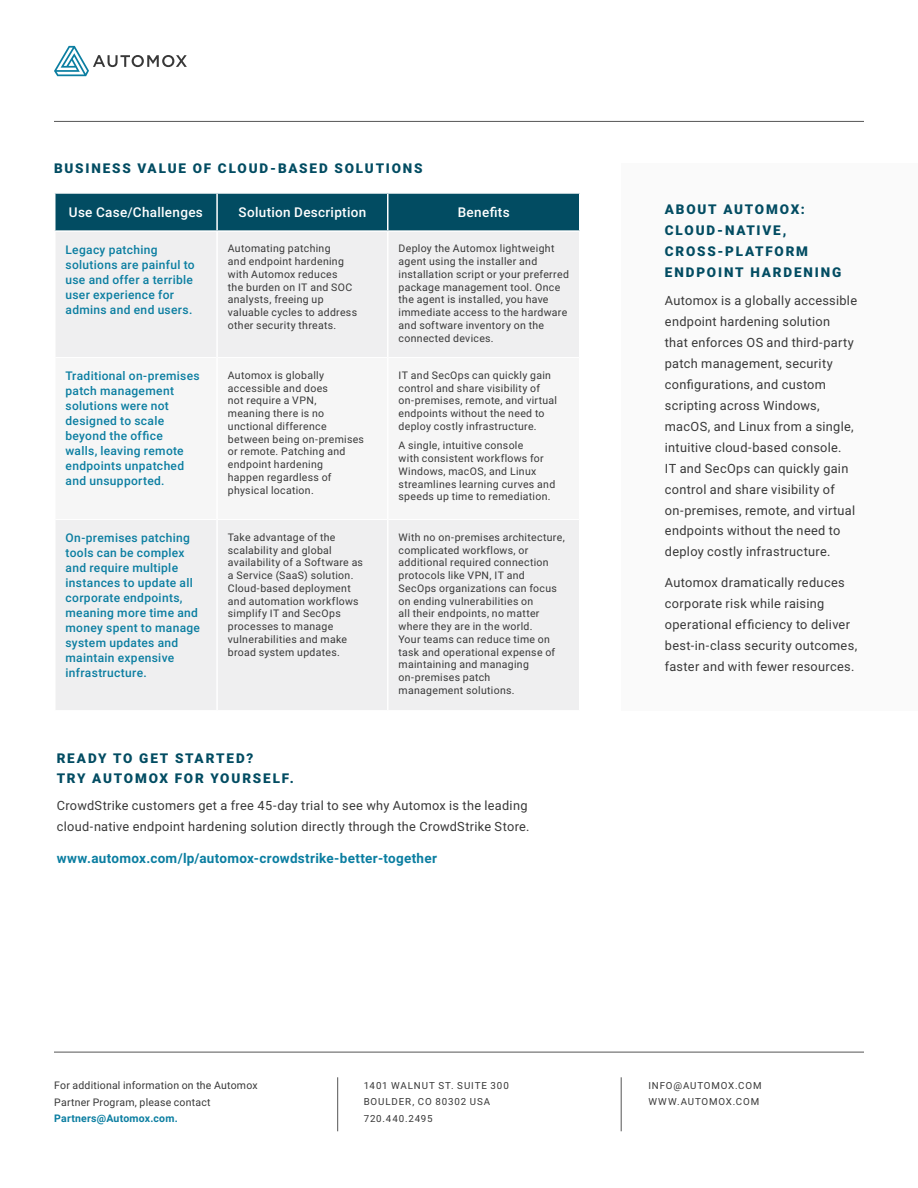
<style>
.page{position:relative;width:918px;height:1188px;background:#fff}
.page>*{position:absolute;margin:0;border:0;box-sizing:border-box;transform-origin:0 0}
.t1{font:900 13.5px/21px "Roboto";letter-spacing:.135em;color:#024c62}
.t2{font:700 13.5px "Roboto";letter-spacing:.025em;color:#0b7ea1}
.t3{font:500 13.5px "Roboto";letter-spacing:.02em;color:#fff}
.t4{font:12.75px/21px "Roboto";letter-spacing:.025em;color:#383838}
.t5{font:500 12px/15px "Roboto";letter-spacing:.025em;color:#0b7ea1}
.t6{font:10.5px/12.8px "Roboto";letter-spacing:.03em;color:#383838}
.t7{font:700 10.5px "Roboto";letter-spacing:.025em;color:#0b7ea1}
.t8{font:9.75px/16.5px "Roboto";letter-spacing:.09em;color:#383838}
</style>
<div class="page">
<div style="left:621px;top:163px;width:297px;height:548px;background:#f9f9f9"></div>
<hr style="left:337px;top:1077px;width:1px;height:54px;background:#555">
<hr style="left:621px;top:1077px;width:1px;height:54px;background:#555">
<hr style="left:54px;top:1052px;width:810px;height:1px;background:#555">
<hr style="left:54px;top:121px;width:810px;height:1px;background:#555">
<svg style="left:54px;top:46px;width:133px;height:30px"></svg>
<div style="left:56px;top:194px;width:523px;height:36px;background:#024c62"></div>
<div style="left:56px;top:232px;width:523px;height:478px;background:#efeff0"></div>
<div style="left:56px;top:358px;width:523px;height:161px;background:#f6f6f6"></div>
<hr style="left:56px;top:357px;width:160px;height:1px;background:#fff">
<hr style="left:56px;top:519px;width:160px;height:1px;background:#fff">
<hr style="left:218px;top:357px;width:169px;height:1px;background:#fff">
<hr style="left:218px;top:519px;width:169px;height:1px;background:#fff">
<hr style="left:389px;top:357px;width:190px;height:1px;background:#fff">
<hr style="left:389px;top:519px;width:190px;height:1px;background:#fff">
<hr style="left:216px;top:194px;width:2px;height:36px;background:#fff">
<hr style="left:387px;top:194px;width:2px;height:36px;background:#fff">
<hr style="left:216px;top:232px;width:2px;height:125px;background:#fff">
<hr style="left:387px;top:232px;width:2px;height:125px;background:#fff">
<hr style="left:216px;top:357px;width:2px;height:162px;background:#fff">
<hr style="left:387px;top:357px;width:2px;height:162px;background:#fff">
<hr style="left:216px;top:519px;width:2px;height:191px;background:#fff">
<hr style="left:387px;top:519px;width:2px;height:191px;background:#fff">
<p class="t1" style="left:54px;top:157px;width:370px">BUSINESS VALUE OF CLOUD-BASED SOLUTIONS</p>
<p class="t3" style="left:69px;top:203px;width:135px">Use Case/Challenges</p>
<p class="t3" style="left:239px;top:203px;width:129px">Solution Description</p>
<p class="t3" style="left:458px;top:203px;width:53px">Benefits</p>
<p class="t5" style="left:66px;top:241px;width:131px">Legacy patching solutions are painful to use and offer a terrible user experience for admins and end users.</p>
<p class="t6" style="left:228px;top:242px;width:131px">Automating patching<br>and endpoint hardening with Automox reduces<br>the burden on IT and SOC analysts, freeing up valuable cycles to address other security threats.</p>
<p class="t6" style="left:399px;top:242px;width:172px">Deploy the Automox lightweight agent using the installer and installation script or your preferred package management tool. Once the agent is installed, you have immediate access to the hardware and software inventory on the connected devices.</p>
<p class="t5" style="left:66px;top:368px;width:136px">Traditional on-premises patch management solutions were not designed to scale beyond the office<br>walls, leaving remote endpoints unpatched and unsupported.</p>
<p class="t6" style="left:228px;top:368px;width:138px">Automox is globally accessible and does<br>not require a VPN,<br>meaning there is no unctional difference between being on-premises or remote. Patching and endpoint hardening<br>happen regardless of physical location.</p>
<p class="t6" style="left:399px;top:368px;width:160px">IT and SecOps can quickly gain control and share visibility of on-premises, remote, and virtual endpoints without the need to deploy costly infrastructure.</p>
<p class="t6" style="left:399px;top:439px;width:158px">A single, intuitive console<br>with consistent workflows for<br>Windows, macOS, and Linux streamlines learning curves and speeds up time to remediation.</p>
<p class="t5" style="left:66px;top:530px;width:136px">On-premises patching tools can be complex and require multiple instances to update all corporate endpoints, meaning more time and money spent to manage system updates and maintain expensive infrastructure.</p>
<p class="t6" style="left:228px;top:530px;width:137px">Take advantage of the scalability and global availability of a Software as a Service (SaaS) solution.<br>Cloud-based deployment and automation workflows simplify IT and SecOps processes to manage vulnerabilities and make broad system updates.</p>
<p class="t6" style="left:399px;top:530px;width:168px">With no on-premises architecture, complicated workflows, or additional required connection protocols like VPN, IT and<br>SecOps organizations can focus on ending vulnerabilities on<br>all their endpoints, no matter where they are in the world.<br>Your teams can reduce time on task and operational expense of maintaining and managing on-premises patch<br>management solutions.</p>
<p class="t1" style="left:57px;top:748px;width:239px;line-height:19.5px">READY TO GET STARTED?<br>TRY AUTOMOX FOR YOURSELF.</p>
<p class="t4" style="left:57px;top:795px;width:474px">CrowdStrike customers get a free 45-day trial to see why Automox is the leading cloud-native endpoint hardening solution directly through the CrowdStrike Store.</p>
<p class="t2" style="left:57px;top:849px;width:382px">www.automox.com/lp/automox-crowdstrike-better-together</p>
<p class="t1" style="left:665px;top:198px;width:178px">ABOUT AUTOMOX:<br>CLOUD-NATIVE,<br>CROSS-PLATFORM<br>ENDPOINT HARDENING</p>
<p class="t4" style="left:665px;top:289px;width:194px">Automox is a globally accessible endpoint hardening solution<br>that enforces OS and third-party patch management, security configurations, and custom scripting across Windows, macOS, and Linux from a single, intuitive cloud-based console.<br>IT and SecOps can quickly gain control and share visibility of on-premises, remote, and virtual endpoints without the need to deploy costly infrastructure.</p>
<p class="t4" style="left:665px;top:571px;width:194px">Automox dramatically reduces corporate risk while raising operational efficiency to deliver best-in-class security outcomes, faster and with fewer resources.</p>
<p class="t6" style="left:54px;top:1077px;width:205px;line-height:16.5px">For additional information on the Automox<br>Partner Program, please contact</p>
<p class="t7" style="left:54px;top:1111px;width:125px">Partners@Automox.com.</p>
<p class="t8" style="left:364px;top:1077px;width:147px">1401 WALNUT ST. SUITE 300<br>BOULDER, CO 80302 USA<br>720.440.2495</p>
<p class="t8" style="left:649px;top:1077px;width:115px">INFO@AUTOMOX.COM<br>WWW.AUTOMOX.COM</p>
</div>
